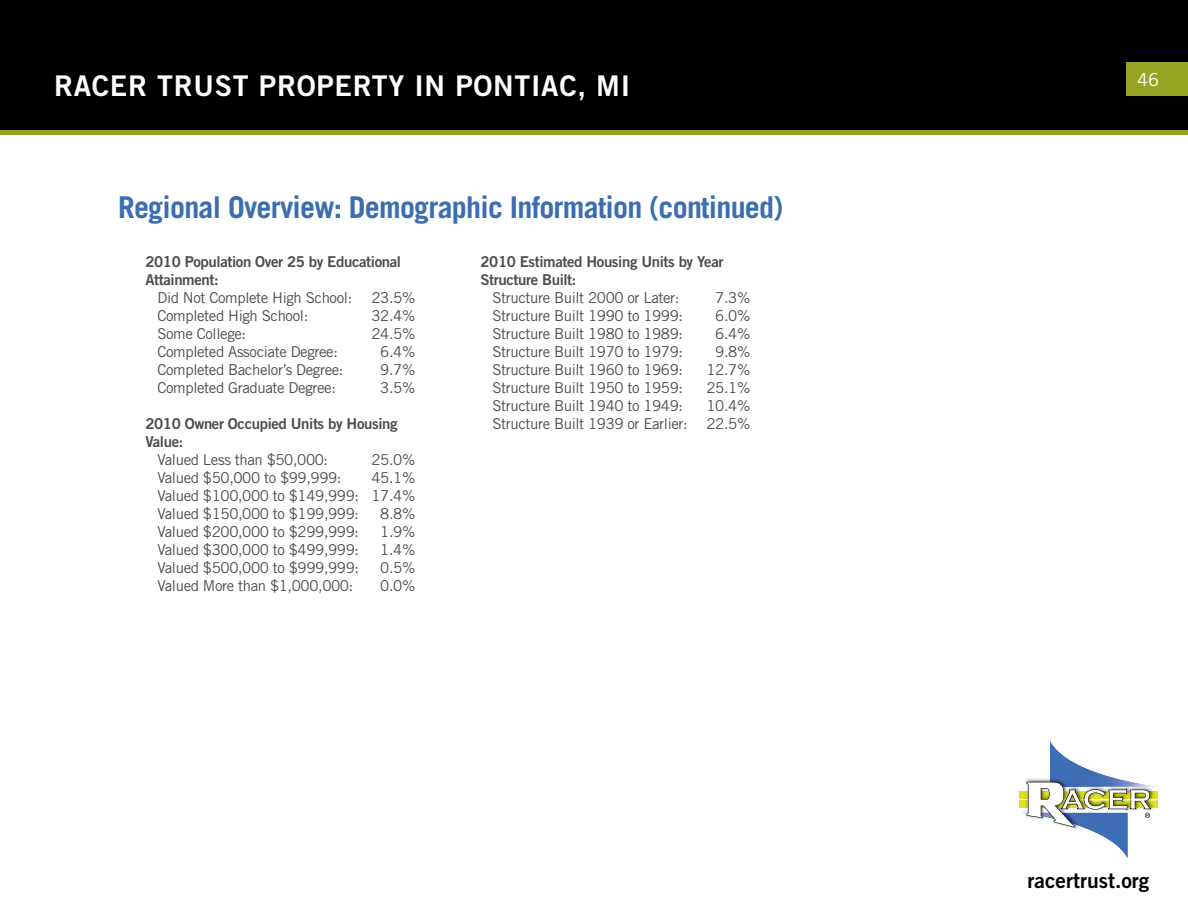
<style>
.page{position:relative;width:1188px;height:918px;background:#fff}
.page>*{position:absolute;margin:0;border:0;box-sizing:border-box;transform-origin:0 0}
.t1{font:700 30px "Trade Gothic LT Std";letter-spacing:-.025em;color:#3b6db1}
.t2{font:28.5px "Trade Gothic LT Std Bd 2";letter-spacing:.025em;color:#fff}
.t3{font:21px "Trade Gothic LT Std Bd 2";color:#000}
.t4{font:18px "Trade Gothic LT Std";color:#fff}
.t5{font:15px/18px "Trade Gothic LT Std";letter-spacing:-.025em;color:#4d4d4f;text-align:justify}
.t6{font:15px/18px "Trade Gothic LT Std Bd 2";letter-spacing:-.025em;color:#4d4d4f}
</style>
<div class="page">
<div style="left:1px;top:1px;width:1186px;height:131px;background:#000"></div>
<div style="left:0;top:0;width:1188px;height:133px;border:2px solid #000"></div>
<div style="left:1126px;top:62px;width:62px;height:34px;background:#96a424"></div>
<div style="left:0;top:130px;width:1188px;height:5px;background:#96a424"></div>
<div style="left:1019px;top:791px;width:139px;height:7px;background:#dbe120"></div>
<div style="left:1019px;top:801px;width:139px;height:7px;background:#dbe120"></div>
<svg style="left:1021px;top:741px;width:137px;height:117px"></svg>
<h2 class="t2" style="left:54px;top:68px;width:578px">RACER TRUST PROPERTY IN PONTIAC, MI</h2>
<h1 class="t1" style="left:118px;top:189px;width:667px">Regional Overview: Demographic Information (continued)</h1>
<p class="t6" style="left:145px;top:253px;width:257px">2010 Population Over 25 by Educational<br>Attainment:</p>
<p class="t5" style="left:157px;top:289px;width:196px">Did Not Complete High School:</p>
<p class="t5" style="left:371px;top:289px;width:45px">23.5%</p>
<p class="t5" style="left:157px;top:307px;width:152px">Completed High School:</p>
<p class="t5" style="left:371px;top:307px;width:45px">32.4%</p>
<p class="t5" style="left:157px;top:325px;width:90px">Some College:</p>
<p class="t5" style="left:371px;top:325px;width:45px">24.5%</p>
<p class="t5" style="left:157px;top:343px;width:182px">Completed Associate Degree:</p>
<p class="t5" style="left:380px;top:343px;width:37px">6.4%</p>
<p class="t5" style="left:157px;top:361px;width:188px">Completed Bachelor’s Degree:</p>
<p class="t5" style="left:380px;top:361px;width:37px">9.7%</p>
<p class="t5" style="left:157px;top:379px;width:180px">Completed Graduate Degree:</p>
<p class="t5" style="left:380px;top:379px;width:37px">3.5%</p>
<p class="t6" style="left:145px;top:415px;width:254px">2010 Owner Occupied Units by Housing<br>Value:</p>
<p class="t5" style="left:157px;top:451px;width:172px">Valued Less than $50,000:</p>
<p class="t5" style="left:371px;top:451px;width:45px">25.0%</p>
<p class="t5" style="left:157px;top:469px;width:186px">Valued $50,000 to $99,999:</p>
<p class="t6" style="left:480px;top:253px;width:245px">2010 Estimated Housing Units by Year<br>Structure Built:</p>
<p class="t5" style="left:492px;top:289px;width:188px">Structure Built 2000 or Later:</p>
<p class="t5" style="left:715px;top:289px;width:37px">7.3%</p>
<p class="t5" style="left:492px;top:307px;width:192px">Structure Built 1990 to 1999:</p>
<p class="t5" style="left:715px;top:307px;width:37px">6.0%</p>
<p class="t5" style="left:492px;top:325px;width:192px">Structure Built 1980 to 1989:</p>
<p class="t5" style="left:715px;top:325px;width:37px">6.4%</p>
<p class="t5" style="left:492px;top:343px;width:192px">Structure Built 1970 to 1979:</p>
<p class="t5" style="left:715px;top:343px;width:37px">9.8%</p>
<p class="t5" style="left:492px;top:361px;width:192px">Structure Built 1960 to 1969:</p>
<p class="t5" style="left:707px;top:361px;width:45px">12.7%</p>
<p class="t5" style="left:492px;top:379px;width:192px">Structure Built 1950 to 1959:</p>
<p class="t5" style="left:707px;top:379px;width:45px">25.1%</p>
<p class="t5" style="left:492px;top:397px;width:192px">Structure Built 1940 to 1949:</p>
<p class="t5" style="left:492px;top:397px;width:260px;text-align:right">10.4%<br>Structure Built 1939 or Earlier: 22.5%</p>
<p class="t5" style="left:157px;top:469px;width:259px;text-indent:214px">45.1% Valued $100,000 to $149,999: 17.4% Valued $150,000 to $199,999:</p>
<p class="t5" style="left:380px;top:505px;width:37px">8.8%</p>
<p class="t5" style="left:157px;top:523px;width:203px">Valued $200,000 to $299,999:</p>
<p class="t5" style="left:380px;top:523px;width:37px">1.9%</p>
<p class="t5" style="left:157px;top:541px;width:203px">Valued $300,000 to $499,999:</p>
<p class="t5" style="left:380px;top:541px;width:37px">1.4%</p>
<p class="t5" style="left:157px;top:559px;width:203px">Valued $500,000 to $999,999:</p>
<p class="t5" style="left:380px;top:559px;width:37px">0.5%</p>
<p class="t5" style="left:157px;top:577px;width:197px">Valued More than $1,000,000:</p>
<p class="t5" style="left:380px;top:577px;width:37px">0.0%</p>
<p class="t4" style="left:1137px;top:68px;width:23px">46</p>
<h3 class="t3" style="left:1028px;top:867px;width:123px">racertrust.org</h3>
</div>
